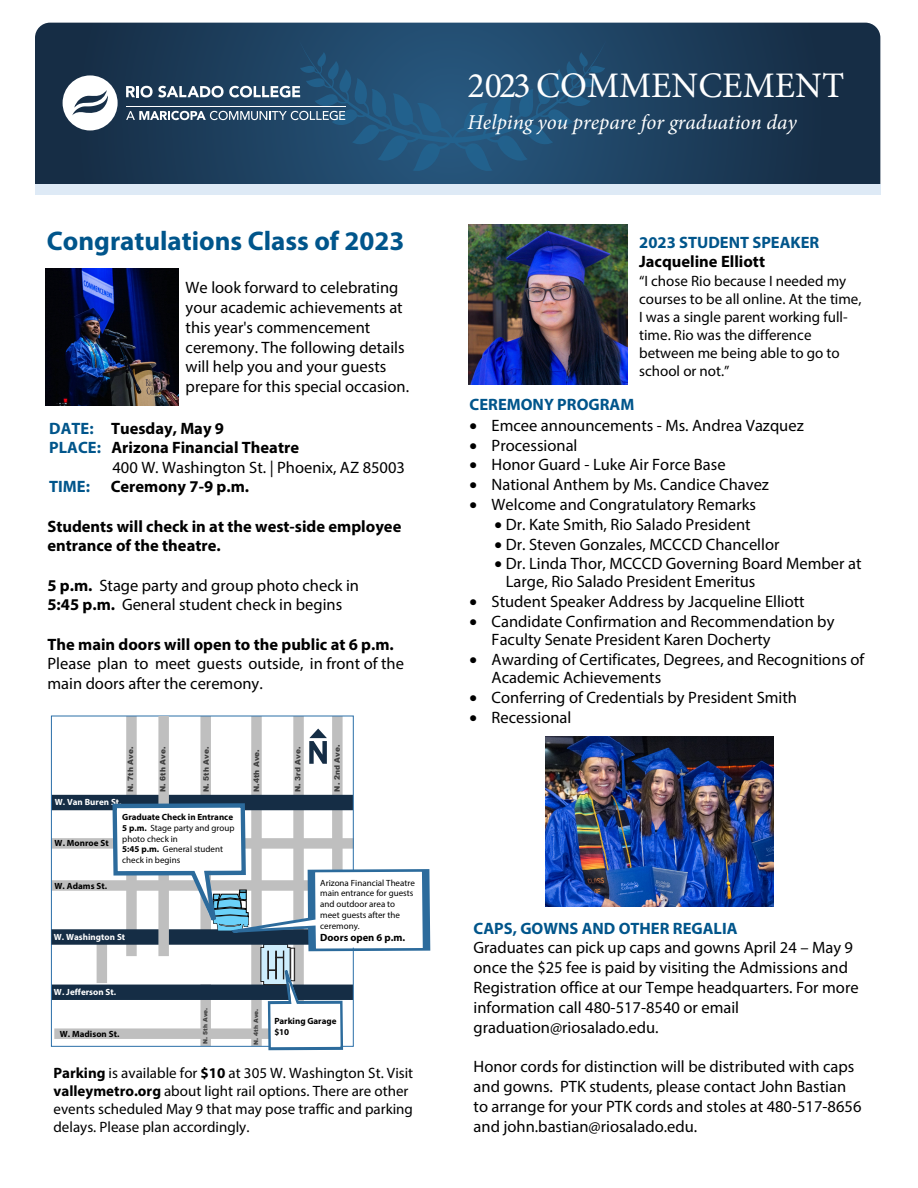
<style>
.page{position:relative;width:918px;height:1188px;background:#fff}
.page>*{position:absolute;margin:0;border:0;box-sizing:border-box;transform-origin:0 0}
.t1{font:36px "Minion Pro";color:#fff}
.t2{font:700 27px "Myriad Pro";color:#00558b}
.t3{font:italic 21.15px "Minion Pro";color:#fff}
.t4{font:16.5px/19.8px "Myriad Pro";color:#000}
.t5{font:700 16.5px/19.8px "Myriad Pro";color:#000}
.t6{font:700 16.5px "Myriad Pro";color:#00558b}
.t7{font:15px/18px "Myriad Pro";color:#000}
.t8{font:700 10.5px "Myriad Pro";color:#000}
.t9{font:9px/10.8px "Myriad Pro";color:#000}
.t10{font:700 9px/10.8px "Myriad Pro";letter-spacing:.005em;color:#000}
.t11{font:700 9px "Myriad Pro";letter-spacing:.005em;color:#fff}
.t12{font:900 7.5px "Arial";letter-spacing:.005em;color:#404040}
.t13{font:900 6px "Arial";letter-spacing:.005em;color:#404040}
.s1{color:#00558b}
.s2{font-weight:700}
</style>
<div class="page">
<div style="left:54px;top:1028px;width:240px;height:11px;background:#bfbfbf"></div>
<div style="left:51px;top:838px;width:303px;height:11px;background:#bfbfbf"></div>
<svg style="left:35px;top:23px;width:845px;height:162px;background:#1d3b57"></svg>
<div style="left:35px;top:185px;width:845px;height:10px;background:#deeaf6"></div>
<svg style="left:63px;top:75px;width:55px;height:55px"></svg>
<svg style="left:126px;top:39px;width:481px;height:132px;background:#275072"></svg>
<div style="left:251px;top:716px;width:11px;height:330px;background:#bfbfbf"></div>
<div style="left:293px;top:716px;width:11px;height:330px;background:#bfbfbf"></div>
<div style="left:332px;top:716px;width:11px;height:221px;background:#bfbfbf"></div>
<div style="left:51px;top:880px;width:303px;height:11px;background:#bfbfbf"></div>
<div style="left:97px;top:934px;width:10px;height:49px;background:#bfbfbf"></div>
<div style="left:126px;top:716px;width:11px;height:240px;background:#bfbfbf"></div>
<div style="left:200px;top:716px;width:11px;height:220px;background:#bfbfbf"></div>
<svg style="left:309px;top:729px;width:18px;height:35px"></svg>
<div style="left:51px;top:985px;width:302px;height:15px;background:#152d45"></div>
<div style="left:51px;top:795px;width:302px;height:15px;background:#152d45"></div>
<div style="left:51px;top:929px;width:302px;height:16px;background:#152d45"></div>
<div style="left:158px;top:716px;width:11px;height:240px;background:#bfbfbf"></div>
<img style="left:468px;top:224px;width:160px;height:160px">
<img style="left:45px;top:269px;width:134px;height:136px">
<svg style="left:110px;top:801px;width:321px;height:250px"></svg>
<img style="left:545px;top:737px;width:229px;height:169px">
<h2 class="t2" style="left:47px;top:223px;width:359px">Congratulations Class of 2023</h2>
<p class="t4" style="left:186px;top:277px;width:225px">We look forward to celebrating your academic achievements at this year's commencement ceremony. The following details will help you and your guests prepare for this special occasion.</p>
<p class="t5" style="left:49px;top:418px;width:176px"><span class="s1">DATE:</span> Tuesday, May 9</p>
<p class="t5" style="left:49px;top:437px;width:251px"><span class="s1">PLACE:</span> Arizona Financial Theatre</p>
<p class="t4" style="left:112px;top:457px;width:294px">400 W. Washington St. | Phoenix, AZ 85003</p>
<p class="t6" style="left:49px;top:476px;width:42px">TIME:</p>
<p class="t5" style="left:111px;top:476px;width:140px">Ceremony 7-9 p.m.</p>
<p class="t5" style="left:47px;top:516px;width:355px">Students will check in at the west-side employee entrance of the theatre.</p>
<p class="t4" style="left:47px;top:576px;width:313px;line-height:19px"><span class="s2">5 p.m.</span> Stage party and group photo check in<br><span class="s2">5:45 p.m.</span> General student check in begins</p>
<p class="t5" style="left:47px;top:634px;width:348px">The main doors will open to the public at 6 p.m.</p>
<p class="t4" style="left:47px;top:654px;width:358px">Please plan to meet guests outside, in front of the main doors after the ceremony.</p>
<p class="t12" style="left:201px;top:792px;width:47px;rotate:-90deg">N. 5th Ave.</p>
<p class="t12" style="left:251px;top:792px;width:44px;rotate:-90deg">N.4th Ave.</p>
<p class="t12" style="left:125px;top:792px;width:47px;rotate:-90deg">N. 7th Ave.</p>
<p class="t12" style="left:157px;top:792px;width:47px;rotate:-90deg">N. 6th Ave.</p>
<p class="t12" style="left:292px;top:792px;width:47px;rotate:-90deg">N. 3rd Ave.</p>
<p class="t11" style="left:55px;top:796px;width:68px">W. Van Buren St.</p>
<p class="t10" style="left:55px;top:837px;width:56px">W. Monroe St</p>
<p class="t10" style="left:54px;top:880px;width:54px">W. Adams St.</p>
<p class="t9" style="left:122px;top:811px;width:114px"><span class="s2">Graduate Check in Entrance<br>5 p.m.</span> Stage party and group photo check in<br><span class="s2">5:45 p.m.</span> General student check in begins</p>
<p class="t11" style="left:54px;top:931px;width:73px">W. Washington St</p>
<p class="t11" style="left:54px;top:986px;width:64px">W. Jefferson St.</p>
<p class="t12" style="left:332px;top:792px;width:49px;rotate:-90deg">N. 2nd Ave.</p>
<p class="t9" style="left:320px;top:877px;width:96px">Arizona Financial Theatre main entrance for guests and outdoor area to meet guests after the ceremony.</p>
<p class="t8" style="left:320px;top:931px;width:86px">Doors open 6 p.m.</p>
<p class="t10" style="left:60px;top:1028px;width:61px">W. Madison St.</p>
<p class="t13" style="left:201px;top:1044px;width:38px;rotate:-90deg">N. 5th Ave.</p>
<p class="t13" style="left:252px;top:1045px;width:38px;rotate:-90deg">N. 4th Ave.</p>
<p class="t10" style="left:274px;top:1015px;width:64px">Parking Garage $10</p>
<p class="t7" style="left:54px;top:1064px;width:361px"><span class="s2">Parking</span> is available for <span class="s2">$10</span> at 305 W. Washington St. Visit <span class="s2">valleymetro.org</span> about light rail options. There are other events scheduled May 9 that may pose traffic and parking delays. Please plan accordingly.</p>
<h1 class="t1" style="left:468px;top:62px;width:378px">2023 COMMENCEMENT</h1>
<p class="t3" style="left:467px;top:108px;width:331px">Helping you prepare for graduation day</p>
<p class="t6" style="left:639px;top:231px;width:182px">2023 STUDENT SPEAKER</p>
<p class="t5" style="left:639px;top:251px;width:127px">Jacqueline Elliott</p>
<p class="t7" style="left:639px;top:272px;width:224px">“I chose Rio because I needed my courses to be all online. At the time,<br>I was a single parent working full&shy;time. Rio was the difference between me being able to go to school or not.”</p>
<p class="t6" style="left:470px;top:394px;width:166px">CEREMONY PROGRAM</p>
<p class="t4" style="left:470px;top:415px;width:336px">• Emcee announcements - Ms. Andrea Vazquez</p>
<p class="t4" style="left:470px;top:435px;width:109px">• Processional</p>
<p class="t4" style="left:470px;top:455px;width:257px">• Honor Guard - Luke Air Force Base</p>
<p class="t4" style="left:470px;top:474px;width:301px">• National Anthem by Ms. Candice Chavez</p>
<p class="t4" style="left:470px;top:494px;width:288px">• Welcome and Congratulatory Remarks</p>
<p class="t4" style="left:495px;top:514px;width:258px">• Dr. Kate Smith, Rio Salado President</p>
<p class="t4" style="left:495px;top:534px;width:286px">• Dr. Steven Gonzales, MCCCD Chancellor</p>
<p class="t4" style="left:506px;top:555px;width:357px;line-height:17.7px;text-indent:-11px">• Dr. Linda Thor, MCCCD Governing Board Member at<br>Large, Rio Salado President Emeritus</p>
<p class="t4" style="left:470px;top:591px;width:337px">• Student Speaker Address by Jacqueline Elliott</p>
<p class="t4" style="left:492px;top:612px;width:344px;line-height:18.5px;text-indent:-22px">• Candidate Confirmation and Recommendation by<br>Faculty Senate President Karen Docherty</p>
<p class="t4" style="left:492px;top:650px;width:374px;line-height:18.5px;text-indent:-22px">• Awarding of Certificates, Degrees, and Recognitions of<br>Academic Achievements</p>
<p class="t4" style="left:470px;top:687px;width:329px">• Conferring of Credentials by President Smith</p>
<p class="t4" style="left:470px;top:707px;width:103px">• Recessional</p>
<p class="t6" style="left:474px;top:917px;width:265px">CAPS, GOWNS AND OTHER REGALIA</p>
<p class="t4" style="left:474px;top:938px;width:387px">Graduates can pick up caps and gowns April 24 – May 9 once the $25 fee is paid by visiting the Admissions and Registration office at our Tempe headquarters. For more information call 480-517-8540 or email graduation@riosalado.edu.</p>
<p class="t4" style="left:474px;top:1057px;width:389px">Honor cords for distinction will be distributed with caps and gowns. PTK students, please contact John Bastian to arrange for your PTK cords and stoles at 480-517-8656 and john.bastian@riosalado.edu.</p>
</div>
